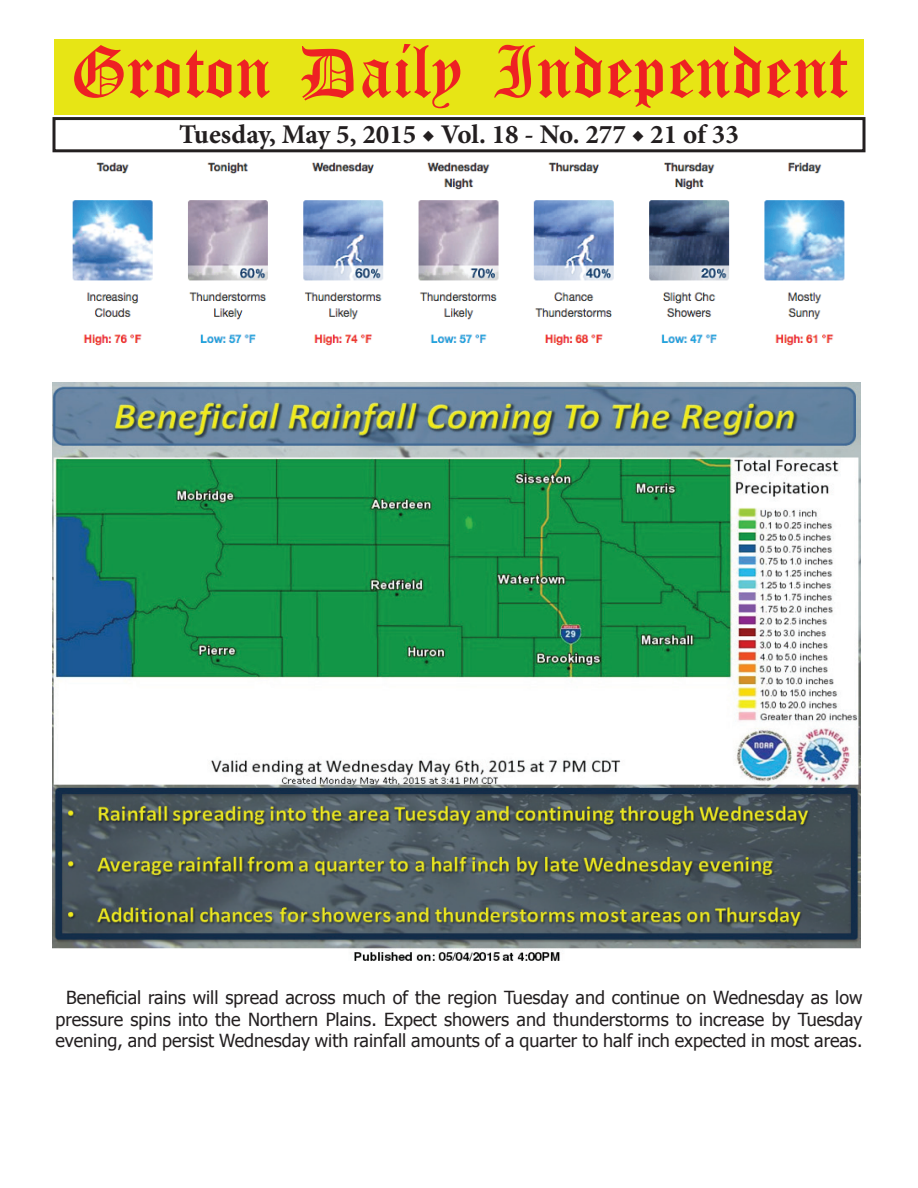
<style>
.page{position:relative;width:918px;height:1188px;background:#fff}
.page>*{position:absolute;margin:0;border:0;box-sizing:border-box;transform-origin:0 0}
.t1{font:54px "Old English Five";color:#ee2123}
.t2{font:700 27px "Minion Pro";color:#231f20}
.t3{font:18px/21.6px "Tahoma";color:#231f20;text-align:center}
</style>
<div class="page">
<div style="left:52px;top:117px;width:814px;height:35px;border:3px solid #231f20"></div>
<div style="left:54px;top:40px;width:810px;height:75px;background:#e7e515"></div>
<img style="left:72px;top:162px;width:773px;height:184px">
<img style="left:53px;top:383px;width:808px;height:578px">
<h1 class="t1" style="left:70px;top:47px;width:779px">Groton Daily Independent</h1>
<h2 class="t2" style="left:179px;top:116px;width:561px">Tuesday, May 5, 2015 ◆ Vol. 18 - No. 277 ◆ 21 of 33</h2>
<p class="t3" style="left:56px;top:986px;width:808px">Beneficial rains will spread across much of the region Tuesday and continue on Wednesday as low pressure spins into the Northern Plains. Expect showers and thunderstorms to increase by Tuesday evening, and persist Wednesday with rainfall amounts of a quarter to half inch expected in most areas.</p>
</div>
